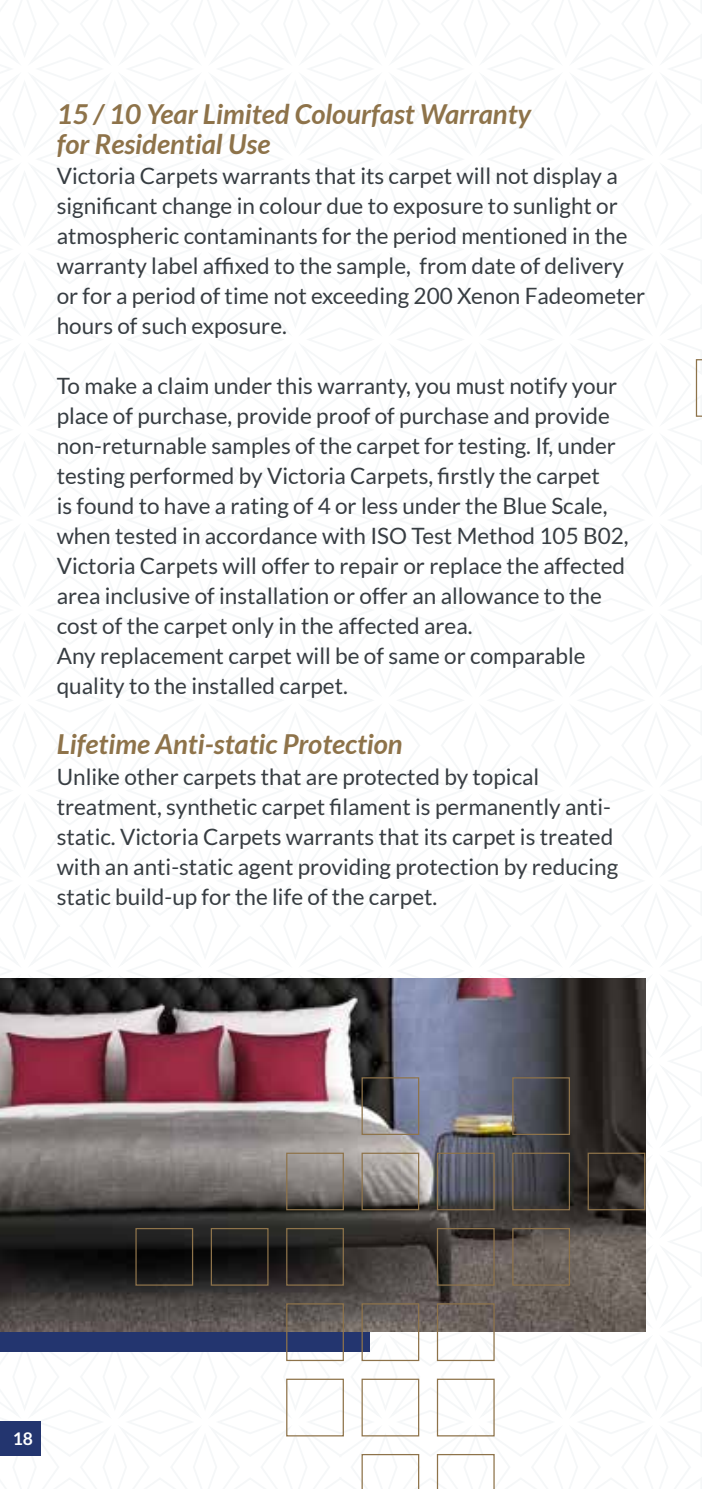
<style>
.page{position:relative;width:702px;height:1489px;background:#fff}
.page>*{position:absolute;margin:0;border:0;box-sizing:border-box;transform-origin:0 0}
.t1{font:italic 700 27.5px/30px "Lato";color:#8e734a}
.t2{font:22.5px/30px "Lato";color:#373d42}
.t3{font:700 17.5px "Lato";color:#fff}
</style>
<div class="page">
<div style="left:0;top:1421px;width:41px;height:34px;background:#23356f"></div>
<svg style="left:695px;top:359px;width:7px;height:58px"></svg>
<div style="left:0;top:1330px;width:370px;height:21px;background:#23356f"></div>
<img style="left:0;top:978px;width:645px;height:352px">
<svg style="left:361px;top:1453px;width:58px;height:35px"></svg>
<svg style="left:437px;top:1453px;width:57px;height:35px"></svg>
<div style="left:286px;top:1378px;width:58px;height:58px;border:1px solid #8e734a"></div>
<div style="left:361px;top:1378px;width:58px;height:58px;border:1px solid #8e734a"></div>
<div style="left:437px;top:1378px;width:57px;height:58px;border:1px solid #8e734a"></div>
<div style="left:286px;top:1303px;width:58px;height:57px;border:1px solid #8e734a"></div>
<div style="left:361px;top:1303px;width:58px;height:57px;border:1px solid #8e734a"></div>
<div style="left:437px;top:1303px;width:57px;height:57px;border:1px solid #8e734a"></div>
<div style="left:135px;top:1227px;width:58px;height:58px;border:1px solid #8e734a"></div>
<div style="left:211px;top:1227px;width:57px;height:58px;border:1px solid #8e734a"></div>
<div style="left:286px;top:1227px;width:58px;height:58px;border:1px solid #8e734a"></div>
<div style="left:437px;top:1227px;width:57px;height:58px;border:1px solid #8e734a"></div>
<div style="left:512px;top:1227px;width:58px;height:58px;border:1px solid #8e734a"></div>
<div style="left:286px;top:1152px;width:58px;height:58px;border:1px solid #8e734a"></div>
<div style="left:361px;top:1152px;width:58px;height:58px;border:1px solid #8e734a"></div>
<div style="left:437px;top:1152px;width:57px;height:58px;border:1px solid #8e734a"></div>
<div style="left:512px;top:1152px;width:58px;height:58px;border:1px solid #8e734a"></div>
<div style="left:587px;top:1152px;width:58px;height:58px;border:1px solid #8e734a"></div>
<div style="left:361px;top:1077px;width:58px;height:57px;border:1px solid #8e734a"></div>
<div style="left:512px;top:1077px;width:58px;height:57px;border:1px solid #8e734a"></div>
<p class="t1" style="left:57px;top:100px;width:476px">15 / 10 Year Limited Colourfast Warranty for Residential Use</p>
<p class="t2" style="left:57px;top:161px;width:590px">Victoria Carpets warrants that its carpet will not display a significant change in colour due to exposure to sunlight or atmospheric contaminants for the period mentioned in the warranty label affixed to the sample, from date of delivery or for a period of time not exceeding 200 Xenon Fadeometer hours of such exposure.</p>
<p class="t2" style="left:57px;top:371px;width:573px">To make a claim under this warranty, you must notify your place of purchase, provide proof of purchase and provide non-returnable samples of the carpet for testing. If, under testing performed by Victoria Carpets, firstly the carpet<br>is found to have a rating of 4 or less under the Blue Scale, when tested in accordance with ISO Test Method 105 B02, Victoria Carpets will offer to repair or replace the affected area inclusive of installation or offer an allowance to the cost of the carpet only in the affected area.<br>Any replacement carpet will be of same or comparable quality to the installed carpet.</p>
<p class="t1" style="left:57px;top:730px;width:347px">Lifetime Anti-static Protection</p>
<p class="t2" style="left:57px;top:761px;width:563px">Unlike other carpets that are protected by topical treatment, synthetic carpet filament is permanently anti&shy;static. Victoria Carpets warrants that its carpet is treated with an anti-static agent providing protection by reducing static build-up for the life of the carpet.</p>
<p class="t3" style="left:13px;top:1428px;width:22px">18</p>
</div>
